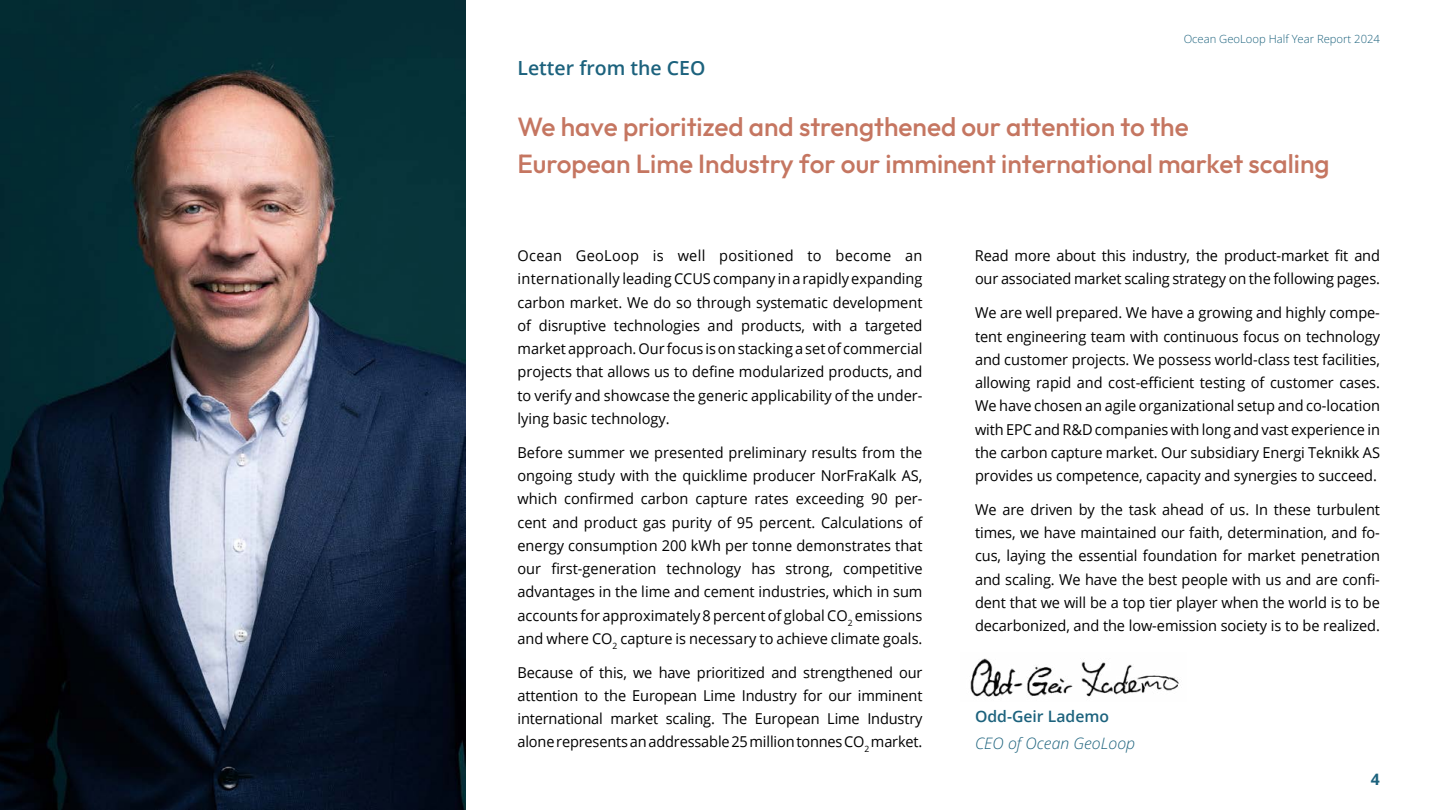
<style>
.page{position:relative;width:1440px;height:810px;background:#fff}
.page>*{position:absolute;margin:0;border:0;box-sizing:border-box;transform-origin:0 0}
.t1{font:100 26.25px/37.5px "Outfit";color:#c57661}
.t2{font:600 19.5px "Open Sans";color:#1c627d}
.t3{font:italic 15.75px "Open Sans";color:#1c627d}
.t4{font:600 15.75px "Open Sans";color:#1c627d}
.t5{font:700 15.75px "Open Sans";color:#1c627d}
.t6{font:15px/23.2px "Open Sans";letter-spacing:-.005em;color:#000;text-align:justify}
.t7{font:300 11.25px "Open Sans";color:#1c627d}
</style>
<div class="page">
<img style="left:0;top:0;width:465px;height:810px">
<img style="left:970px;top:658px;width:209px;height:39px">
<h2 class="t2" style="left:518px;top:54px;width:189px">Letter from the CEO</h2>
<p class="t7" style="left:1184px;top:31px;width:198px">Ocean GeoLoop Half Year Report 2024</p>
<h1 class="t1" style="left:518px;top:108px;width:814px">We have prioritized and strengthened our attention to the<br>European Lime Industry for our imminent international market scaling</h1>
<p class="t6" style="left:517px;top:244px;width:407px">Ocean GeoLoop is well positioned to become an internationally leading CCUS company in a rapidly expanding carbon market. We do so through systematic development of disruptive technologies and products, with a targeted market approach. Our focus is on stacking a set of commercial -projects that allows us to define modularized products, and to verify and showcase the generic applicability of the under&shy;lying basic technology.</p>
<p class="t6" style="left:517px;top:440px;width:407px">Before summer we presented preliminary results from the ongoing study with the quicklime producer NorFraKalk AS, which confirmed carbon capture rates exceeding 90 per&shy;cent and product gas purity of 95 percent. Calculations of energy consumption 200 kWh per tonne demonstrates that our first-generation technology has strong, competitive advantages in the lime and cement industries, which in sum accounts for approximately 8 percent of global CO<sub>2</sub> emissions and where CO<sub>2</sub> capture is necessary to achieve climate goals.</p>
<p class="t6" style="left:517px;top:660px;width:407px">Because of this, we have prioritized and strengthened our attention to the European Lime Industry for our imminent international market scaling. The European Lime Industry alone represents an addressable 25 million tonnes CO<sub>2</sub> market.</p>
<p class="t6" style="left:975px;top:244px;width:407px">Read more about this industry, the product-market fit and our associated market scaling strategy on the following pages.</p>
<p class="t6" style="left:975px;top:301px;width:407px">We are well prepared. We have a growing and highly compe&shy;tent engineering team with continuous focus on technology and customer projects. We possess world-class test facilities, allowing rapid and cost-efficient testing of -customer -cases.<br>We have chosen an agile organizational setup and co--location with EPC and R&amp;D companies with long and vast experience in the carbon capture market. Our subsidiary Energi Teknikk AS provides us competence, capacity and synergies to succeed.</p>
<p class="t6" style="left:975px;top:498px;width:407px">We are driven by the task ahead of us. In these turbulent times, we have maintained our faith, determination, and fo&shy;cus, laying the essential foundation for market penetration and scaling. We have the best -people with us and are confi&shy;dent that we will be a top tier player when the world is to be decarbonized, and the low--emission society is to be realized.</p>
<p class="t4" style="left:975px;top:706px;width:136px">Odd-Geir Lademo</p>
<p class="t3" style="left:975px;top:732px;width:162px">CEO of Ocean GeoLoop</p>
<p class="t5" style="left:1371px;top:768px;width:11px">4</p>
</div>
